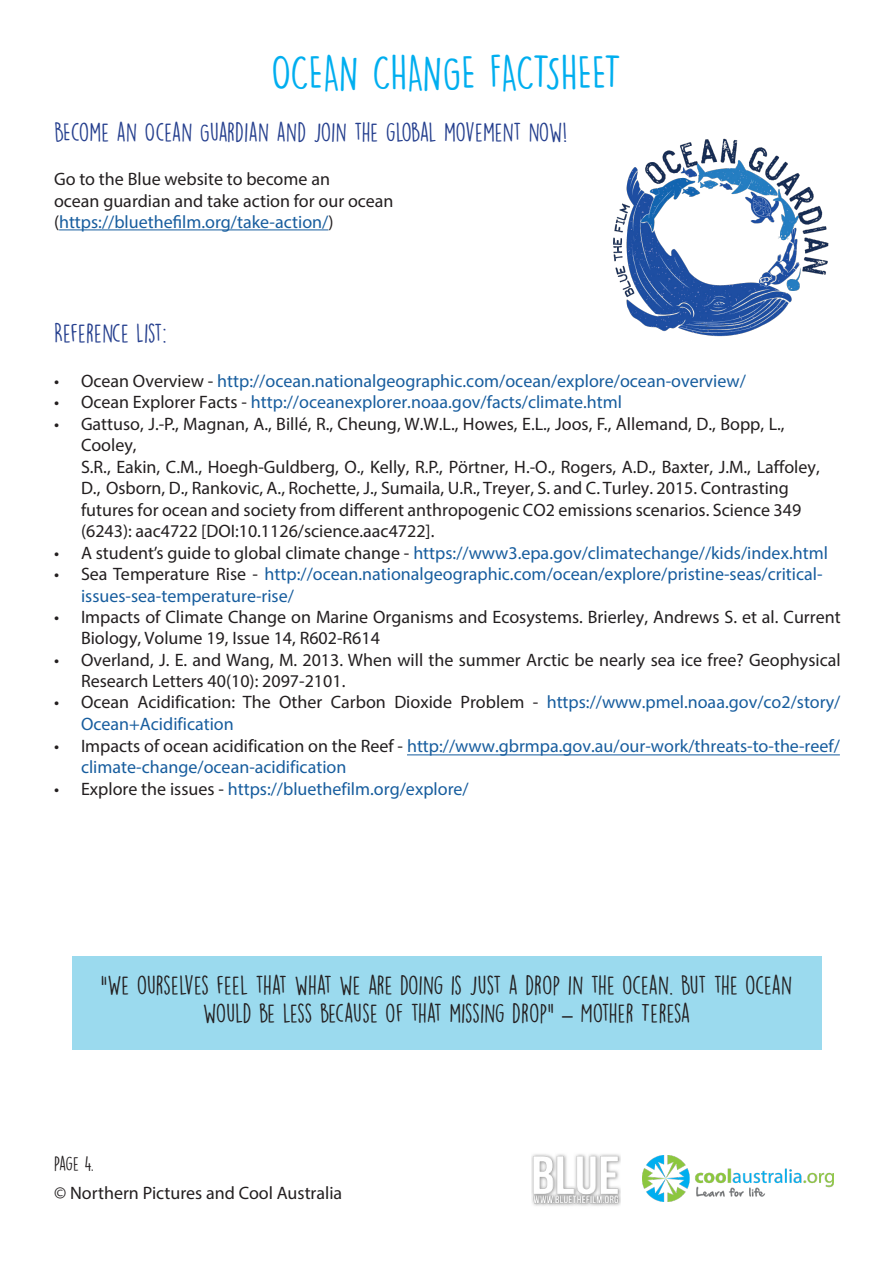
<style>
.page{position:relative;width:893px;height:1263px;background:#fff}
.page>*{position:absolute;margin:0;border:0;box-sizing:border-box;transform-origin:0 0}
.t1{font:45px "DK Lemon Yellow Sun";letter-spacing:-.025em;color:#00aeef}
.t2{font:24px/28.8px "DK Lemon Yellow Sun";color:#231f20;text-align:center}
.t3{font:24px "DK Lemon Yellow Sun";color:#253f8e}
.t4{font:18px/21.5px "Myriad Pro";color:#231f20}
.t5{font:18px/21.6px "Myriad Pro";color:#175d9e}
.t6{font:18px "DK Lemon Yellow Sun";color:#231f20}
.s1{color:#175d9e}
.s2{color:#231f20}
.s3{font-family:"Myriad Pro"}
</style>
<div class="page">
<img style="left:643px;top:1156px;width:191px;height:45px">
<img style="left:531px;top:1154px;width:89px;height:52px">
<hr style="left:59px;top:229px;width:269px;height:1px;background:#175d9e">
<img style="left:613px;top:138px;width:216px;height:199px">
<div style="left:72px;top:956px;width:749px;height:94px;background:#9bdaee"></div>
<hr style="left:407px;top:754px;width:433px;height:1px;background:#175d9e">
<p class="t1" style="left:271px;top:46px;width:352px">OCEAN CHANGE FACTSHEET</p>
<p class="t3" style="left:54px;top:117px;width:515px">BECOME AN OCEAN GUARDIAN AND JOIN THE GLOBAL MOVEMENT NOW!</p>
<p class="t4" style="left:54px;top:168px;width:341px">Go to the Blue website to become an<br>ocean guardian and take action for our ocean (<span class="s1">https://bluethefilm.org/take-action/</span>)</p>
<p class="t3" style="left:54px;top:319px;width:114px">REFERENCE LIST:</p>
<p class="t5" style="left:54px;top:369px;width:693px"><span class="s2">• Ocean Overview -</span> http://ocean.nationalgeographic.com/ocean/explore/ocean-overview/</p>
<p class="t5" style="left:54px;top:391px;width:570px"><span class="s2">• Ocean Explorer Facts -</span> http://oceanexplorer.noaa.gov/facts/climate.html</p>
<p class="t4" style="left:81px;top:413px;width:740px;text-indent:-27px">• Gattuso, J.-P., Magnan, A., Billé, R., Cheung, W.W.L., Howes, E.L., Joos, F., Allemand, D., Bopp, L., Cooley,<br>S.R., Eakin, C.M., Hoegh-Guldberg, O., Kelly, R.P., Pörtner, H.-O., Rogers, A.D., Baxter, J.M., Laffoley, D., Osborn, D., Rankovic, A., Rochette, J., Sumaila, U.R., Treyer, S. and C. Turley. 2015. Contrasting futures for ocean and society from different anthropogenic CO2 emissions scenarios. Science 349 (6243): aac4722 [DOI:10.1126/science.aac4722].</p>
<p class="t5" style="left:54px;top:541px;width:775px"><span class="s2">• A student’s guide to global climate change -</span> https://www3.epa.gov/climatechange//kids/index.html</p>
<p class="t5" style="left:81px;top:563px;width:743px;text-indent:-27px"><span class="s2">• Sea Temperature Rise -</span> http://ocean.nationalgeographic.com/ocean/explore/pristine-seas/critical&shy;issues-sea-temperature-rise/</p>
<p class="t4" style="left:81px;top:607px;width:761px;line-height:20.9px;text-indent:-27px">• Impacts of Climate Change on Marine Organisms and Ecosystems. Brierley, Andrews S. et al. Current<br>Biology, Volume 19, Issue 14, R602-R614</p>
<p class="t4" style="left:81px;top:649px;width:761px;line-height:20.9px;text-indent:-27px">• Overland, J. E. and Wang, M. 2013. When will the summer Arctic be nearly sea ice free? Geophysical<br>Research Letters 40(10): 2097-2101.</p>
<p class="t5" style="left:81px;top:691px;width:761px;text-indent:-27px"><span class="s2">• Ocean Acidification: The Other Carbon Dioxide Problem -</span> https://www.pmel.noaa.gov/co2/story/<br>Ocean+Acidification</p>
<p class="t5" style="left:81px;top:734px;width:760px;text-indent:-27px"><span class="s2">• Impacts of ocean acidification on the Reef -</span> http://www.gbrmpa.gov.au/our-work/threats-to-the-reef/ climate-change/ocean-acidification</p>
<p class="t5" style="left:54px;top:777px;width:416px"><span class="s2">• Explore the issues -</span> https://bluethefilm.org/explore/</p>
<p class="t2" style="left:101px;top:970px;width:693px">“WE OURSELVES FEEL THAT WHAT WE ARE DOING IS JUST A DROP IN THE OCEAN. BUT THE OCEAN<br>WOULD BE LESS BECAUSE OF THAT MISSING DROP” <span class="s3">–</span> MOTHER TERESA</p>
<p class="t6" style="left:54px;top:1152px;width:42px">PAGE 4.</p>
<p class="t4" style="left:54px;top:1182px;width:290px">© Northern Pictures and Cool Australia</p>
</div>
